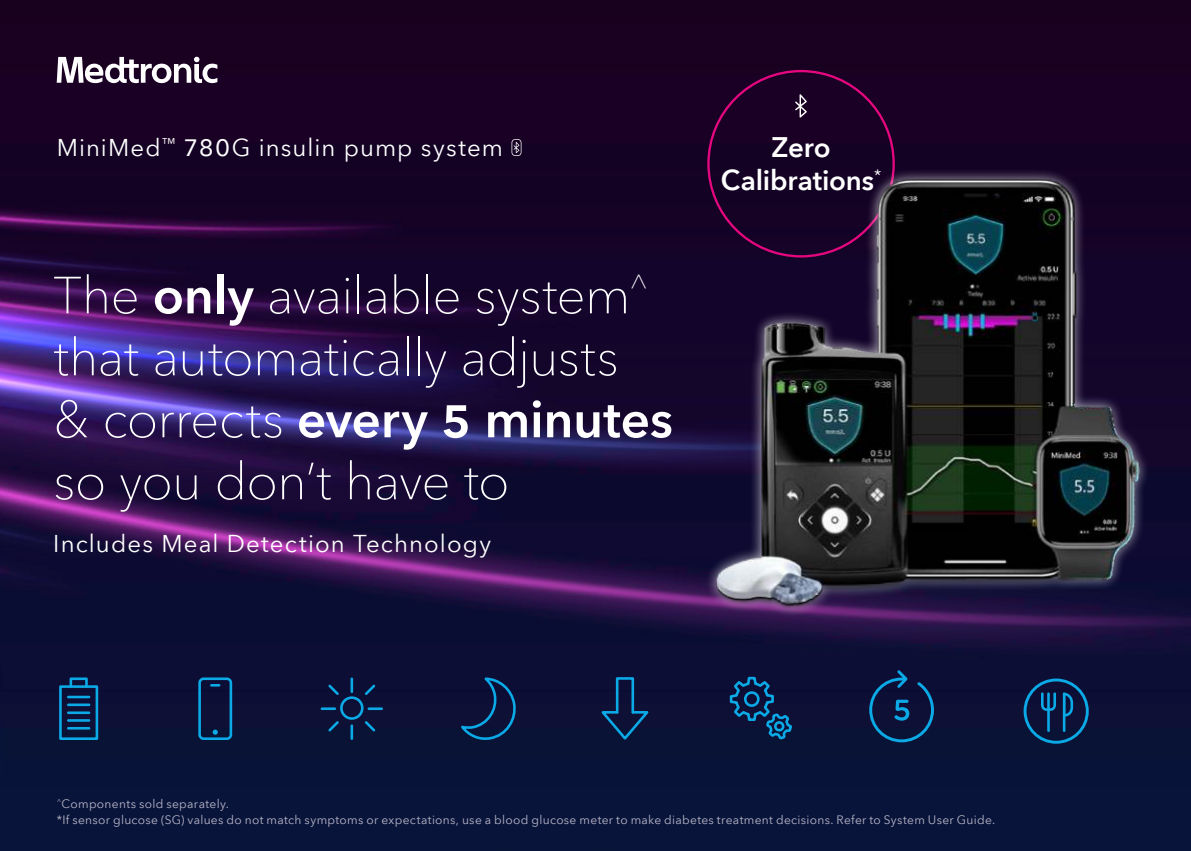
<style>
.page{position:relative;width:1191px;height:851px;background:#fff}
.page>*{position:absolute;margin:0;border:0;box-sizing:border-box;transform-origin:0 0}
.t1{font:100 51.6px/62px "Avenir Next World";letter-spacing:-.015em;color:#fff}
.t2{font:600 27.6px/33.2px "Avenir Next World";letter-spacing:-.005em;color:#fff;text-align:center}
.t3{font:24px "Avenir Next World";letter-spacing:.045em;color:#fff}
.t4{font:12px/16px "Avenir Next World";letter-spacing:.025em;color:#b8b6c8}
.s1{font-size:28px}
.s2{font-weight:600}
</style>
<div class="page">
<img style="left:0;top:0;width:1191px;height:850px">
<div style="left:1023px;top:678px;width:65px;height:65px;border:3px solid #0ba9e6;border-radius:50%"></div>
<svg style="left:1041px;top:692px;width:15px;height:39px"></svg>
<svg style="left:1062px;top:692px;width:11px;height:39px"></svg>
<svg style="left:599px;top:709px;width:52px;height:33px;background:#0b2850"></svg>
<div style="left:616px;top:677px;width:18px;height:36px;border:3px solid #0ba9e6"></div>
<div style="left:59px;top:685px;width:39px;height:54px;border:3px solid #0ba9e6"></div>
<div style="left:70px;top:677px;width:18px;height:10px;border:3px solid #0ba9e6"></div>
<hr style="left:68px;top:726px;width:21px;height:3px;background:#0ba9e6">
<hr style="left:68px;top:719px;width:21px;height:2px;background:#0ba9e6">
<hr style="left:68px;top:711px;width:21px;height:3px;background:#0ba9e6">
<hr style="left:68px;top:703px;width:21px;height:3px;background:#0ba9e6">
<hr style="left:68px;top:695px;width:21px;height:3px;background:#0ba9e6">
<svg style="left:728px;top:675px;width:65px;height:65px;background:#0b2d58"></svg>
<div style="left:340px;top:696px;width:23px;height:23px;border:3px solid #0ba9e6;border-radius:50%"></div>
<svg style="left:350px;top:678px;width:3px;height:13px"></svg>
<svg style="left:350px;top:725px;width:3px;height:13px"></svg>
<svg style="left:369px;top:707px;width:13px;height:3px"></svg>
<svg style="left:322px;top:707px;width:13px;height:3px"></svg>
<svg style="left:362px;top:718px;width:16px;height:15px"></svg>
<svg style="left:326px;top:682px;width:15px;height:15px"></svg>
<svg style="left:326px;top:718px;width:15px;height:15px"></svg>
<svg style="left:362px;top:682px;width:16px;height:15px"></svg>
<div style="left:198px;top:677px;width:34px;height:62px;border:3px solid #0ba9e6;border-radius:4px"></div>
<svg style="left:211px;top:684px;width:8px;height:2px"></svg>
<svg style="left:213px;top:729px;width:5px;height:5px"></svg>
<svg style="left:459px;top:675px;width:58px;height:65px;background:#0b234c"></svg>
<svg style="left:795px;top:94px;width:12px;height:23px"></svg>
<svg style="left:869px;top:670px;width:65px;height:72px;background:#0b2851"></svg>
<svg style="left:511px;top:139px;width:10px;height:17px"></svg>
<div style="left:704px;top:168px;width:444px;height:449px;background:#fff;opacity:.75"></div>
<img style="left:685px;top:180px;width:461px;height:436px">
<svg style="left:57px;top:57px;width:160px;height:26px"></svg>
<h3 class="t3" style="left:57px;top:137px;width:448px">MiniMed<sup>™</sup> <span class="s1">780</span>G insulin pump system</h3>
<h1 class="t1" style="left:53px;top:269px;width:621px">The <span class="s2">only</span> available system<sup>^ </sup>that automatically adjusts<br>&amp; corrects <span class="s2">every 5 minutes </span>so you don’t have to</h1>
<h3 class="t3" style="left:53px;top:533px;width:439px">Includes Meal Detection Technology</h3>
<h2 class="t2" style="left:721px;top:133px;width:162px">Zero<br>Calibrations<sup>*</sup></h2>
<p class="t4" style="left:57px;top:797px;width:940px"><sup>^</sup>Components sold separately.<br>*If sensor glucose (SG) values do not match symptoms or expectations, use a blood glucose meter to make diabetes treatment decisions. Refer to System User Guide.</p>
</div>
